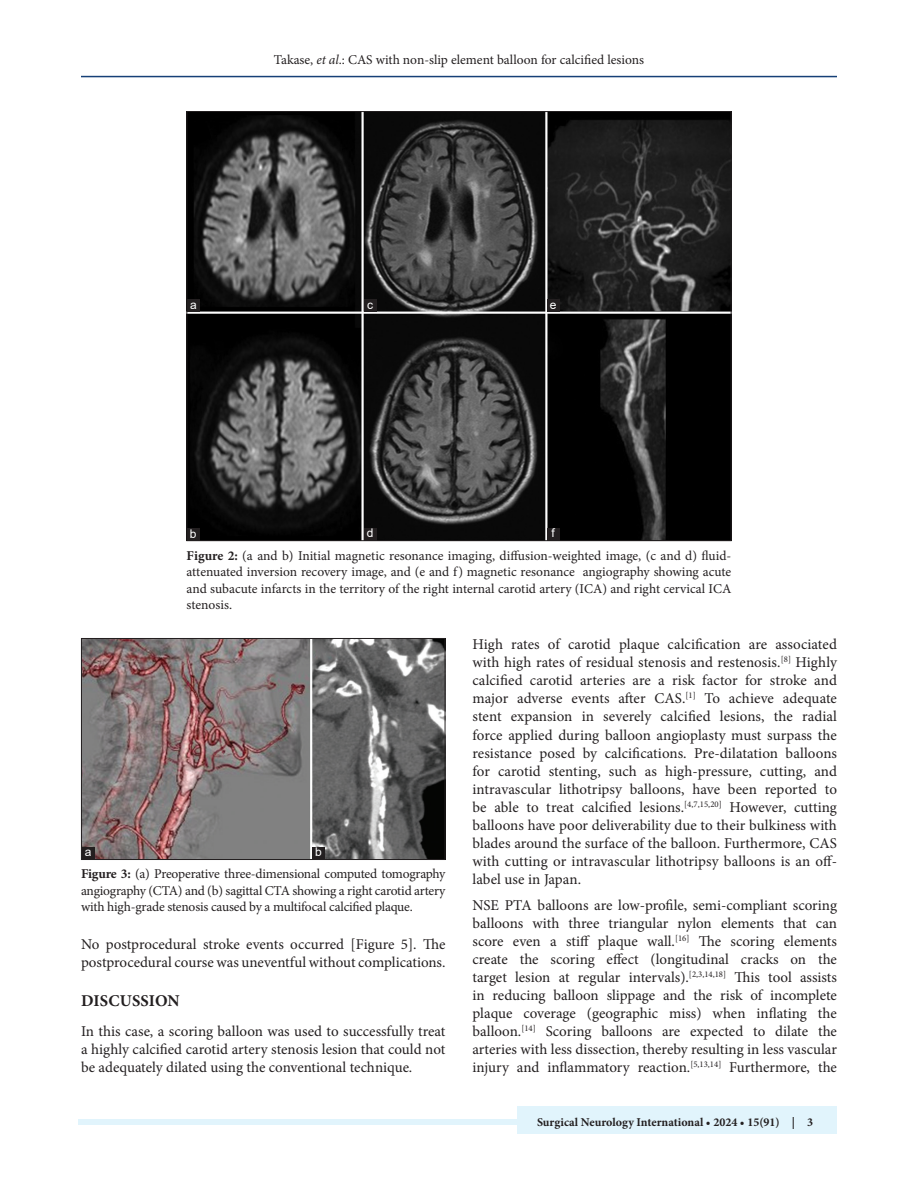
<style>
.page{position:relative;width:918px;height:1188px;background:#fff}
.page>*{position:absolute;margin:0;border:0;box-sizing:border-box;transform-origin:0 0}
.t1{font:700 16.5px "Minion Pro";letter-spacing:.01em;color:#231f20}
.TX{font:15px/18px "Minion Pro";color:#231f20;text-align:justify}
.FGC{font:13.5px/16.5px "Minion Pro";letter-spacing:-.005em;color:#231f20;text-align:justify}
.JF{font:700 12px "Minion Pro";color:#231f20}
.LABEL{font:12px "Arial";color:#fff}
.s1{font-style:italic}
.s2{font-weight:700}
</style>
<div class="page">
<hr style="left:81px;top:76px;width:756px;height:1px;background:#164077">
<div style="left:78px;top:1119px;width:756px;height:6px;background:#e1f4fc"></div>
<div style="left:518px;top:1106px;width:319px;height:28px;background:#e1f4fc"></div>
<img style="left:189px;top:113px;width:540px;height:426px">
<div style="left:187px;top:299px;width:13px;height:13px;background:#231f20"></div>
<div style="left:364px;top:299px;width:13px;height:13px;background:#231f20"></div>
<div style="left:547px;top:299px;width:13px;height:13px;background:#231f20"></div>
<div style="left:187px;top:528px;width:12px;height:13px;background:#231f20"></div>
<div style="left:364px;top:528px;width:13px;height:13px;background:#231f20"></div>
<div style="left:547px;top:528px;width:13px;height:12px;background:#231f20"></div>
<img style="left:83px;top:640px;width:360px;height:218px">
<div style="left:81px;top:638px;width:364px;height:222px;border:1px solid #231f20"></div>
<div style="left:312px;top:847px;width:13px;height:13px;background:#231f20"></div>
<div style="left:82px;top:847px;width:12px;height:13px;background:#231f20"></div>
<p class="FGC" style="left:274px;top:51px;width:372px">Takase, <span class="s1">et al</span>.: CAS with non-slip element balloon for calcified lesions</p>
<p class="LABEL" style="left:190px;top:296px;width:8px">a</p>
<p class="LABEL" style="left:367px;top:296px;width:7px">c</p>
<p class="LABEL" style="left:550px;top:296px;width:8px">e</p>
<p class="LABEL" style="left:190px;top:525px;width:8px">b</p>
<p class="LABEL" style="left:367px;top:525px;width:8px">d</p>
<p class="LABEL" style="left:552px;top:525px;width:5px">f</p>
<p class="FGC" style="left:187px;top:547px;width:546px"><span class="s2">Figure 2:</span> (a and b) Initial magnetic resonance imaging, diffusion-weighted image, (c and d) fluid&shy;attenuated inversion recovery image, and (e and f) magnetic resonance angiography showing acute and subacute infarcts in the territory of the right internal carotid artery (ICA) and right cervical ICA stenosis.</p>
<p class="LABEL" style="left:85px;top:844px;width:8px">a</p>
<p class="LABEL" style="left:315px;top:844px;width:8px">b</p>
<p class="FGC" style="left:81px;top:866px;width:366px"><span class="s2">Figure 3:</span> (a) Preoperative three-dimensional computed tomography angiography (CTA) and (b) sagittal CTA showing a right carotid artery with high-grade stenosis caused by a multifocal calcified plaque.</p>
<p class="TX" style="left:81px;top:936px;width:366px">No postprocedural stroke events occurred [Figure 5]. The postprocedural course was uneventful without complications.</p>
<h1 class="t1" style="left:81px;top:989px;width:100px">DISCUSSION</h1>
<p class="TX" style="left:81px;top:1023px;width:366px">In this case, a scoring balloon was used to successfully treat a highly calcified carotid artery stenosis lesion that could not be adequately dilated using the conventional technique.</p>
<p class="TX" style="left:472px;top:635px;width:366px">High rates of carotid plaque calcification are associated with high rates of residual stenosis and restenosis.<sup>[8]</sup> Highly calcified carotid arteries are a risk factor for stroke and major adverse events after CAS.<sup>[1]</sup> To achieve adequate stent expansion in severely calcified lesions, the radial force applied during balloon angioplasty must surpass the resistance posed by calcifications. Pre-dilatation balloons for carotid stenting, such as high-pressure, cutting, and intravascular lithotripsy balloons, have been reported to be able to treat calcified lesions.<sup>[4,7,15,20]</sup> However, cutting balloons have poor deliverability due to their bulkiness with blades around the surface of the balloon. Furthermore, CAS with cutting or intravascular lithotripsy balloons is an off&shy;label use in Japan.</p>
<p class="TX" style="left:472px;top:896px;width:366px">NSE PTA balloons are low-profile, semi-compliant scoring balloons with three triangular nylon elements that can score even a stiff plaque wall.<sup>[16]</sup> The scoring elements create the scoring effect (longitudinal cracks on the target lesion at regular intervals).<sup>[2,3,14,18]</sup> This tool assists in reducing balloon slippage and the risk of incomplete plaque coverage (geographic miss) when inflating the balloon.<sup>[14]</sup> Scoring balloons are expected to dilate the arteries with less dissection, thereby resulting in less vascular injury and inflammatory reaction.<sup>[5,13,14]</sup> Furthermore, the</p>
<p class="JF" style="left:537px;top:1113px;width:278px">Surgical Neurology International • 2024 • 15(91) | 3</p>
</div>
